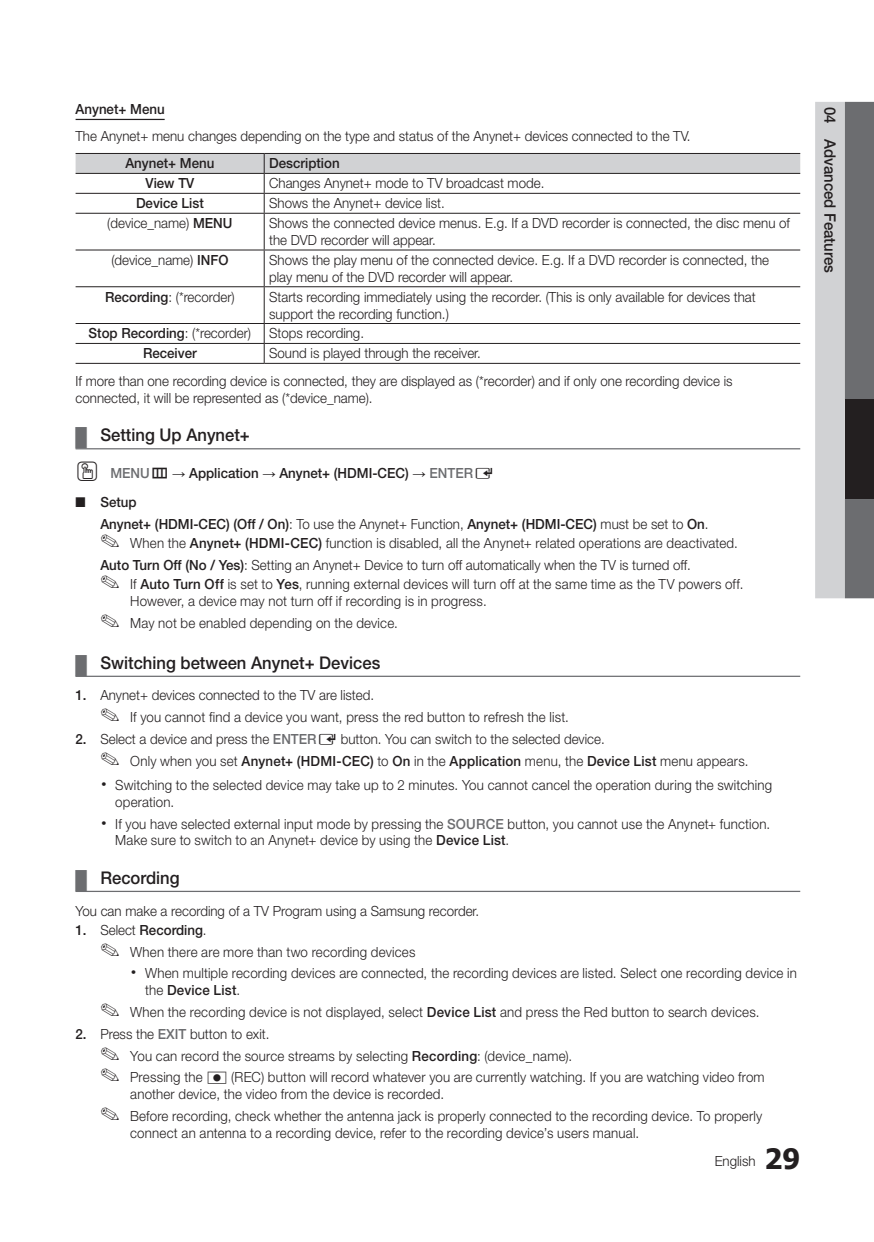
<style>
.page{position:relative;width:874px;height:1242px;background:#fff}
.page>*{position:absolute;margin:0;border:0;box-sizing:border-box;transform-origin:0 0}
.Title_3{font:500 17.5px "Helvetica Neue LT Pro";color:#231f20;scale:.95 1}
.t1{font:500 15.75px "Helvetica Neue LT Pro";color:#231f20;scale:.95 1}
.Body{font:300 14px/16.8px "Helvetica Neue LT Pro";color:#231f20;scale:.95 1}
.Note_0_1{font:300 14px/16.8px "Helvetica Neue LT Pro";letter-spacing:.015em;color:#231f20;scale:.95 1}
.Note_1{font:300 14px/16.8px "Helvetica Neue LT Pro";letter-spacing:.015em;color:#231f20;scale:.95 1}
.Body_Num_0{font:300 14px "Helvetica Neue LT Pro";color:#231f20;scale:.95 1}
.Note_1_1{font:300 14px/16.8px "Helvetica Neue LT Pro";letter-spacing:.015em;color:#231f20;scale:.95 1}
.Body_sq_1{font:300 14px "Helvetica Neue LT Pro";color:#231f20;scale:.95 1}
.Body_sq_1-2{font:500 14px "Helvetica Neue LT Pro";color:#231f20;scale:.95 1}
.Ta_c{font:500 14px "Helvetica Neue LT Pro";color:#231f20;scale:.95 1}
.Ta_c-2{font:300 14px "Helvetica Neue LT Pro";color:#231f20;scale:.95 1}
.ONE_0{font:500 14px "Helvetica Neue LT Pro";color:#231f20;scale:.95 1}
.Body_Num_0-2{font:500 14px "Helvetica Neue LT Pro";color:#231f20;scale:.95 1}
.Body_line_0{font:500 14px "Helvetica Neue LT Pro";color:#231f20;scale:.95 1}
.Body-2{font:500 14px "Helvetica Neue LT Pro";color:#231f20;scale:.95 1}
.Body_sq{font:500 14px "Helvetica Neue LT Pro";color:#231f20;scale:.95 1}
.s1{font-weight:500}
.s2{font-weight:300}
.s3{font-family:"ASTTV Icons 2";font-weight:400;color:#6c6d70}
.s4{font-family:"ASTTV Icons 2";font-weight:400;font-size:21px}
.s5{color:#6c6d70}
.s6{font-family:"ASTTV Icons 2";font-weight:400}
.s7{font-family:"Arial";font-weight:400}
.s8{font-weight:500;color:#6c6d70}
.s9{font-family:"Tahoma";font-weight:700;font-size:28px}
</style>
<div class="page">
<svg style="left:815px;top:102px;width:59px;height:496px;background:#a4a5a8"></svg>
<div style="left:844px;top:399px;width:30px;height:100px;background:#231f20"></div>
<hr style="left:76px;top:119px;width:89px;height:1px;background:#231f20">
<hr style="left:76px;top:448px;width:724px;height:1px;background:#6c6d70">
<hr style="left:76px;top:675px;width:724px;height:1px;background:#6c6d70">
<hr style="left:76px;top:890px;width:724px;height:1px;background:#6c6d70">
<svg style="left:76px;top:153px;width:724px;height:60px"></svg>
<hr style="left:76px;top:213px;width:188px;height:1px;background:#231f20">
<hr style="left:264px;top:213px;width:536px;height:1px;background:#231f20">
<hr style="left:264px;top:214px;width:1px;height:35px;background:#231f20">
<hr style="left:76px;top:249px;width:188px;height:1px;background:#231f20">
<hr style="left:264px;top:249px;width:536px;height:1px;background:#231f20">
<hr style="left:264px;top:250px;width:1px;height:36px;background:#231f20">
<hr style="left:76px;top:286px;width:188px;height:1px;background:#231f20">
<hr style="left:264px;top:286px;width:536px;height:1px;background:#231f20">
<hr style="left:264px;top:287px;width:1px;height:36px;background:#231f20">
<hr style="left:76px;top:323px;width:188px;height:1px;background:#231f20">
<hr style="left:264px;top:323px;width:536px;height:1px;background:#231f20">
<hr style="left:76px;top:343px;width:188px;height:1px;background:#231f20">
<hr style="left:76px;top:363px;width:188px;height:1px;background:#231f20">
<hr style="left:264px;top:343px;width:536px;height:1px;background:#231f20">
<svg style="left:264px;top:324px;width:1px;height:39px"></svg>
<hr style="left:264px;top:363px;width:536px;height:1px;background:#231f20">
<p class="Body_line_0" style="left:76px;top:100px;width:95px">Anynet+ Menu</p>
<p class="Body" style="left:76px;top:127px;width:648px">The Anynet+ menu changes depending on the type and status of the Anynet+ devices connected to the TV.</p>
<p class="Ta_c" style="left:125px;top:155px;width:95px">Anynet+ Menu</p>
<p class="Body-2" style="left:269px;top:155px;width:76px">Description</p>
<p class="Ta_c" style="left:145px;top:175px;width:53px">View TV</p>
<p class="Body" style="left:269px;top:175px;width:291px">Changes Anynet+ mode to TV broadcast mode.</p>
<p class="Ta_c" style="left:136px;top:195px;width:73px">Device List</p>
<p class="Body" style="left:269px;top:194px;width:186px">Shows the Anynet+ device list.</p>
<p class="Ta_c-2" style="left:107px;top:215px;width:133px">(device_name) <span class="s1">MENU</span></p>
<p class="Body" style="left:269px;top:214px;width:550px">Shows the connected device menus. E.g. If a DVD recorder is connected, the disc menu of the DVD recorder will appear.</p>
<p class="Ta_c-2" style="left:111px;top:251px;width:125px">(device_name) <span class="s1">INFO</span></p>
<p class="Body" style="left:269px;top:251px;width:527px">Shows the play menu of the connected device. E.g. If a DVD recorder is connected, the play menu of the DVD recorder will appear.</p>
<p class="Ta_c-2" style="left:105px;top:288px;width:138px"><span class="s1">Recording</span>: (*recorder)</p>
<p class="Body" style="left:269px;top:288px;width:513px">Starts recording immediately using the recorder. (This is only available for devices that support the recording function.)</p>
<p class="Ta_c" style="left:89px;top:325px;width:172px">Stop Recording<span class="s2">: (*recorder)</span></p>
<p class="Body" style="left:269px;top:325px;width:101px">Stops recording.</p>
<p class="Ta_c" style="left:143px;top:345px;width:58px">Receiver</p>
<p class="Body" style="left:269px;top:344px;width:224px">Sound is played through the receiver.</p>
<p class="Body" style="left:76px;top:372px;width:693px">If more than one recording device is connected, they are displayed as (*recorder) and if only one recording device is connected, it will be represented as (*device_name).</p>
<p class="Title_3" style="left:76px;top:424px;width:185px"><span class="s3">¦</span> Setting Up Anynet+</p>
<p class="ONE_0" style="left:76px;top:464px;width:441px"><span class="s4">O</span> <span class="s5">MENU</span><span class="s6">m</span> <span class="s7">→</span> Application <span class="s7">→</span> Anynet+ (HDMI-CEC) <span class="s7">→</span> <span class="s5">ENTER</span><span class="s6">E</span></p>
<p class="Body_sq" style="left:76px;top:493px;width:66px">■ Setup</p>
<p class="Body_sq_1-2" style="left:100px;top:515px;width:641px">Anynet+ (HDMI-CEC) (Off / On)<span class="s2">: To use the Anynet+ Function,</span> Anynet+ (HDMI-CEC) <span class="s2">must be set to</span> On<span class="s2">.</span></p>
<p class="Note_1" style="left:100px;top:534px;width:672px">✎ When the <span class="s1">Anynet+ (HDMI-CEC)</span> function is disabled, all the Anynet+ related operations are deactivated.</p>
<p class="Body_sq_1" style="left:100px;top:556px;width:623px"><span class="s1">Auto Turn Off (No / Yes)</span>: Setting an Anynet+ Device to turn off automatically when the TV is turned off.</p>
<p class="Note_1" style="left:130px;top:575px;width:647px;text-indent:-30px">✎ If <span class="s1">Auto Turn Off</span> is set to <span class="s1">Yes</span>, running external devices will turn off at the same time as the TV powers off.<br>However, a device may not turn off if recording is in progress.</p>
<p class="Note_1" style="left:100px;top:614px;width:315px">✎ May not be enabled depending on the device.</p>
<p class="Title_3" style="left:76px;top:651px;width:322px"><span class="s3">¦</span> Switching between Anynet+ Devices</p>
<p class="Body_Num_0" style="left:76px;top:686px;width:316px"><span class="s1">1.</span> Anynet+ devices connected to the TV are listed.</p>
<p class="Note_1" style="left:100px;top:708px;width:494px">✎ If you cannot find a device you want, press the red button to refresh the list.</p>
<p class="Body_Num_0" style="left:76px;top:730px;width:558px"><span class="s1">2.</span> Select a device and press the <span class="s8">ENTER</span><span class="s6">E</span> button. You can switch to the selected device.</p>
<p class="Note_1" style="left:100px;top:752px;width:683px">✎ Only when you set <span class="s1">Anynet+ (HDMI-CEC)</span> to <span class="s1">On</span> in the <span class="s1">Application</span> menu, the <span class="s1">Device List</span> menu appears.</p>
<p class="Note_0_1" style="left:115px;top:776px;width:693px">Switching to the selected device may take up to 2 minutes. You cannot cancel the operation during the switching operation.</p>
<p class="Note_0_1" style="left:115px;top:814px;width:691px">If you have selected external input mode by pressing the <span class="s8">SOURCE</span> button, you cannot use the Anynet+ function.<br>Make sure to switch to an Anynet+ device by using the <span class="s1">Device List</span>.</p>
<p class="Title_3" style="left:76px;top:866px;width:111px"><span class="s3">¦</span> Recording</p>
<p class="Body" style="left:76px;top:901px;width:426px">You can make a recording of a TV Program using a Samsung recorder.</p>
<p class="Body_Num_0-2" style="left:76px;top:921px;width:139px">1. <span class="s2">Select</span> Recording<span class="s2">.</span></p>
<p class="Note_1" style="left:100px;top:942px;width:333px">✎ When there are more than two recording devices</p>
<p class="Note_1_1" style="left:145px;top:964px;width:687px">When multiple recording devices are connected, the recording devices are listed. Select one recording device in the <span class="s1">Device List</span>.</p>
<p class="Note_1" style="left:100px;top:1003px;width:695px">✎ When the recording device is not displayed, select <span class="s1">Device List</span> and press the Red button to search devices.</p>
<p class="Body_Num_0" style="left:76px;top:1024px;width:205px"><span class="s1">2.</span> Press the <span class="s8">EXIT</span> button to exit.</p>
<p class="Note_0_1" style="left:100px;top:1046px;width:498px">✎ You can record the source streams by selecting <span class="s1">Recording</span>: (device_name).</p>
<p class="Note_0_1" style="left:100px;top:1068px;width:109px">✎ Pressing the</p>
<p class="Note_0_1" style="left:130px;top:1068px;width:669px;text-indent:101px">(REC) button will record whatever you are currently watching. If you are watching video from another device, the video from the device is recorded.</p>
<p class="Note_0_1" style="left:130px;top:1106px;width:667px;text-indent:-30px">✎ Before recording, check whether the antenna jack is properly connected to the recording device. To properly connect an antenna to a recording device, refer to the recording device’s users manual.</p>
<p class="Note_0_1" style="left:714px;top:1152px;width:92px">English <span class="s9">29</span></p>
<p class="t1" style="left:839px;top:107px;width:176px;rotate:90deg">04 Advanced Features</p>
</div>
